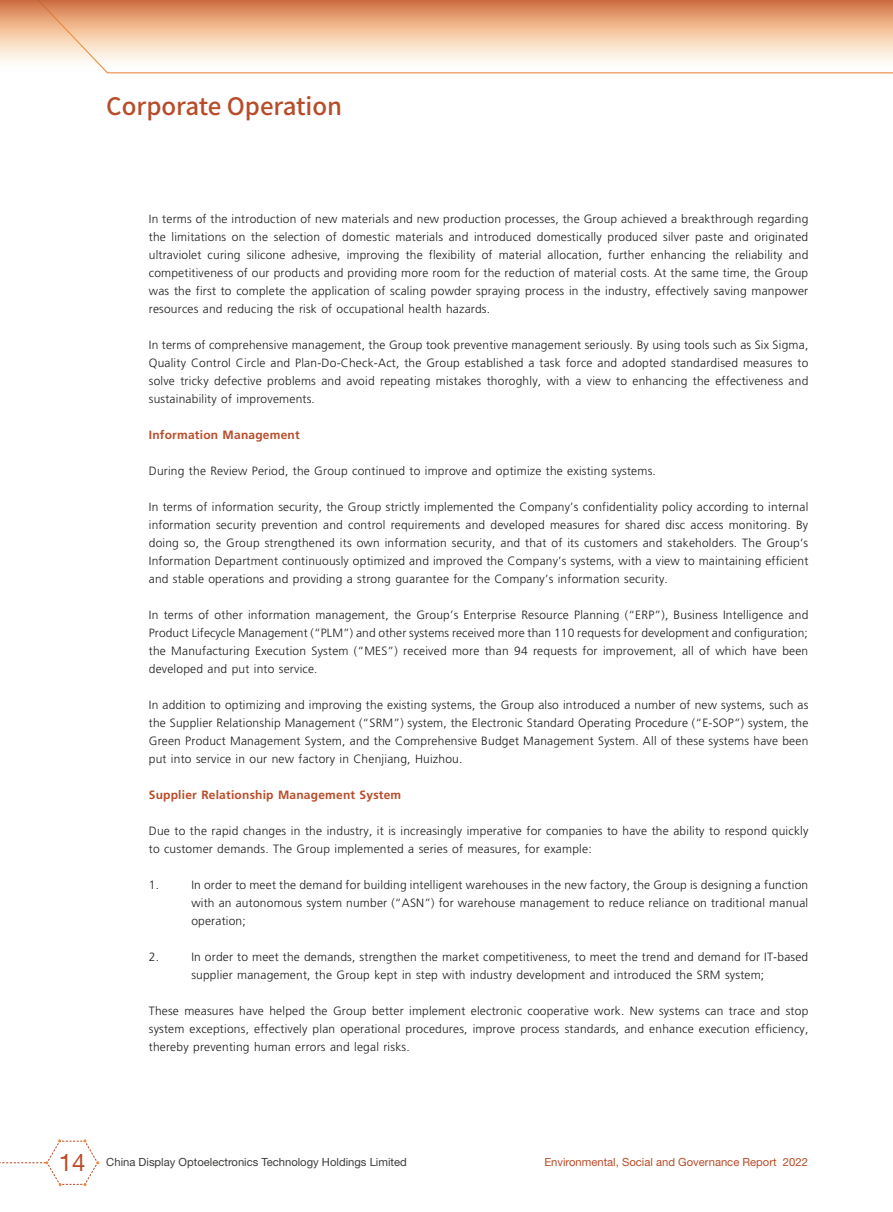
<style>
.page{position:relative;width:893px;height:1212px;background:#fff}
.page>*{position:absolute;margin:0;border:0;box-sizing:border-box;transform-origin:0 0}
.t1{font:500 24px "Source Han Sans TW";color:#b74c29}
.t2{font:300 12px/18px "Frutiger LT Std";letter-spacing:.015em;color:#1c1c1b;text-align:justify}
.t3{font:700 12px "Frutiger LT Std";letter-spacing:.015em;color:#b74c29}
.t4{font:11.25px "Helvetica Neue LT Std";color:#3c3c3b}
.t5{font:11.25px "Helvetica Neue LT Std";color:#b74c29}
.s1{font-size:24px;color:#b74c29}
</style>
<div class="page">
<svg style="left:0;top:1139px;width:99px;height:47px"></svg>
<svg style="left:106px;top:72px;width:787px;height:2px;background:#f4bc90"></svg>
<svg style="left:0;top:0;width:893px;height:72px"></svg>
<h1 class="t1" style="left:106px;top:92px;width:237px">Corporate Operation</h1>
<p class="t2" style="left:149px;top:210px;width:661px">In terms of the introduction of new materials and new production processes, the Group achieved a breakthrough regarding the limitations on the selection of domestic materials and introduced domestically produced silver paste and originated ultraviolet curing silicone adhesive, improving the flexibility of material allocation, further enhancing the reliability and competitiveness of our products and providing more room for the reduction of material costs. At the same time, the Group was the first to complete the application of scaling powder spraying process in the industry, effectively saving manpower resources and reducing the risk of occupational health hazards.</p>
<p class="t2" style="left:149px;top:336px;width:661px">In terms of comprehensive management, the Group took preventive management seriously. By using tools such as Six Sigma, Quality Control Circle and Plan-Do-Check-Act, the Group established a task force and adopted standardised measures to solve tricky defective problems and avoid repeating mistakes thoroghly, with a view to enhancing the effectiveness and sustainability of improvements.</p>
<p class="t3" style="left:149px;top:427px;width:152px">Information Management</p>
<p class="t2" style="left:149px;top:462px;width:509px">During the Review Period, the Group continued to improve and optimize the existing systems.</p>
<p class="t2" style="left:149px;top:498px;width:661px">In terms of information security, the Group strictly implemented the Company’s confidentiality policy according to internal information security prevention and control requirements and developed measures for shared disc access monitoring. By doing so, the Group strengthened its own information security, and that of its customers and stakeholders. The Group’s Information Department continuously optimized and improved the Company’s systems, with a view to maintaining efficient and stable operations and providing a strong guarantee for the Company’s information security.</p>
<p class="t2" style="left:149px;top:606px;width:661px">In terms of other information management, the Group’s Enterprise Resource Planning (“ERP”), Business Intelligence and Product Lifecycle Management (“PLM”) and other systems received more than 110 requests for development and configuration; the Manufacturing Execution System (“MES”) received more than 94 requests for improvement, all of which have been developed and put into service.</p>
<p class="t2" style="left:149px;top:696px;width:661px">In addition to optimizing and improving the existing systems, the Group also introduced a number of new systems, such as the Supplier Relationship Management (“SRM”) system, the Electronic Standard Operating Procedure (“E-SOP”) system, the Green Product Management System, and the Comprehensive Budget Management System. All of these systems have been put into service in our new factory in Chenjiang, Huizhou.</p>
<p class="t3" style="left:149px;top:787px;width:254px">Supplier Relationship Management System</p>
<p class="t2" style="left:149px;top:822px;width:661px">Due to the rapid changes in the industry, it is increasingly imperative for companies to have the ability to respond quickly to customer demands. The Group implemented a series of measures, for example:</p>
<p class="t2" style="left:149px;top:876px;width:12px">1.</p>
<p class="t2" style="left:191px;top:876px;width:618px">In order to meet the demand for building intelligent warehouses in the new factory, the Group is designing a function with an autonomous system number (“ASN”) for warehouse management to reduce reliance on traditional manual operation;</p>
<p class="t2" style="left:149px;top:948px;width:12px">2.</p>
<p class="t2" style="left:191px;top:948px;width:618px">In order to meet the demands, strengthen the market competitiveness, to meet the trend and demand for IT-based supplier management, the Group kept in step with industry development and introduced the SRM system;</p>
<p class="t2" style="left:149px;top:1002px;width:661px">These measures have helped the Group better implement electronic cooperative work. New systems can trace and stop system exceptions, effectively plan operational procedures, improve process standards, and enhance execution efficiency, thereby preventing human errors and legal risks.</p>
<p class="t4" style="left:59px;top:1156px;width:349px"><span class="s1">14</span> China Display Optoelectronics Technology Holdings Limited</p>
<p class="t5" style="left:544px;top:1156px;width:265px">Environmental, Social and Governance Report 2022</p>
</div>
